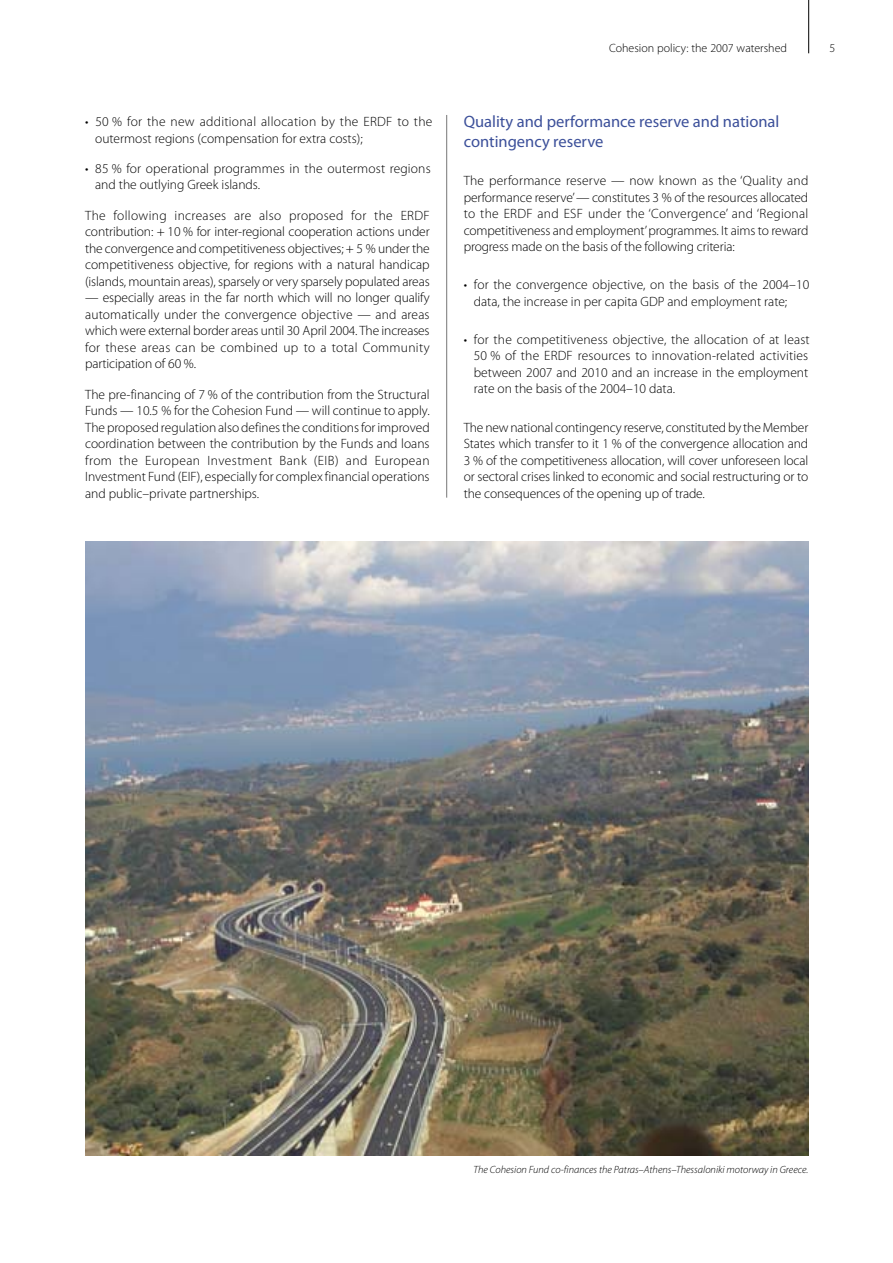
<style>
.page{position:relative;width:893px;height:1263px;background:#fff}
.page>*{position:absolute;margin:0;border:0;box-sizing:border-box;transform-origin:0 0}
.t1{font:16.5px/19.5px "Myriad Pro";color:#3c509a}
.t2{font:300 13.5px/16.5px "Myriad Pro";color:#000;text-align:justify}
.t3{font:300 12px "Myriad Pro";color:#000}
.t4{font:italic 300 10.5px "Myriad Pro";color:#000}
</style>
<div class="page">
<hr style="left:808px;top:0;width:1px;height:53px;background:#000">
<hr style="left:446px;top:115px;width:1px;height:383px;background:#777">
<img style="left:85px;top:542px;width:723px;height:613px">
<p class="t2" style="left:95px;top:115px;width:339px;text-indent:-10px">• 50 % for the new additional allocation by the ERDF to the outermost regions (compensation for extra costs);</p>
<p class="t2" style="left:95px;top:161px;width:337px;text-indent:-10px">• 85 % for operational programmes in the outermost regions and the outlying Greek islands.</p>
<p class="t2" style="left:85px;top:208px;width:346px">The following increases are also proposed for the ERDF contribution: + 10 % for inter-regional cooperation actions under the convergence and competitiveness objectives; + 5 % under the competitiveness objective, for regions with a natural handicap (islands, mountain areas), sparsely or very sparsely populated areas</p>
<p class="t2" style="left:85px;top:291px;width:346px">— especially areas in the far north which will no longer qualify automatically under the convergence objective — and areas which were external border areas until 30 April 2004. The increases for these areas can be combined up to a total Community participation of 60 %.</p>
<p class="t2" style="left:85px;top:387px;width:346px">The pre-financing of 7 % of the contribution from the Structural Funds — 10.5 % for the Cohesion Fund — will continue to apply.<br>The proposed regulation also defines the conditions for improved coordination between the contribution by the Funds and loans from the European Investment Bank (EIB) and European Investment Fund (EIF), especially for complex financial operations and public–private partnerships.</p>
<p class="t3" style="left:609px;top:43px;width:179px">Cohesion policy: the 2007 watershed</p>
<p class="t3" style="left:829px;top:43px;width:7px">5</p>
<p class="t1" style="left:463px;top:114px;width:317px">Quality and performance reserve and national contingency reserve</p>
<p class="t2" style="left:463px;top:174px;width:346px">The performance reserve — now known as the ‘Quality and performance reserve’ — constitutes 3 % of the resources allocated to the ERDF and ESF under the ‘Convergence’ and ‘Regional competitiveness and employment’ programmes. It aims to reward progress made on the basis of the following criteria:</p>
<p class="t2" style="left:474px;top:278px;width:337px;text-indent:-10px">• for the convergence objective, on the basis of the 2004–10 data, the increase in per capita GDP and employment rate;</p>
<p class="t2" style="left:474px;top:332px;width:337px;text-indent:-10px">• for the competitiveness objective, the allocation of at least 50 % of the ERDF resources to innovation-related activities between 2007 and 2010 and an increase in the employment rate on the basis of the 2004–10 data.</p>
<p class="t2" style="left:463px;top:420px;width:346px">The new national contingency reserve, constituted by the Member States which transfer to it 1 % of the convergence allocation and 3 % of the competitiveness allocation, will cover unforeseen local or sectoral crises linked to economic and social restructuring or to the consequences of the opening up of trade.</p>
<p class="t4" style="left:473px;top:1166px;width:336px">The Cohesion Fund co-finances the Patras–Athens–Thessaloniki motorway in Greece.</p>
</div>
